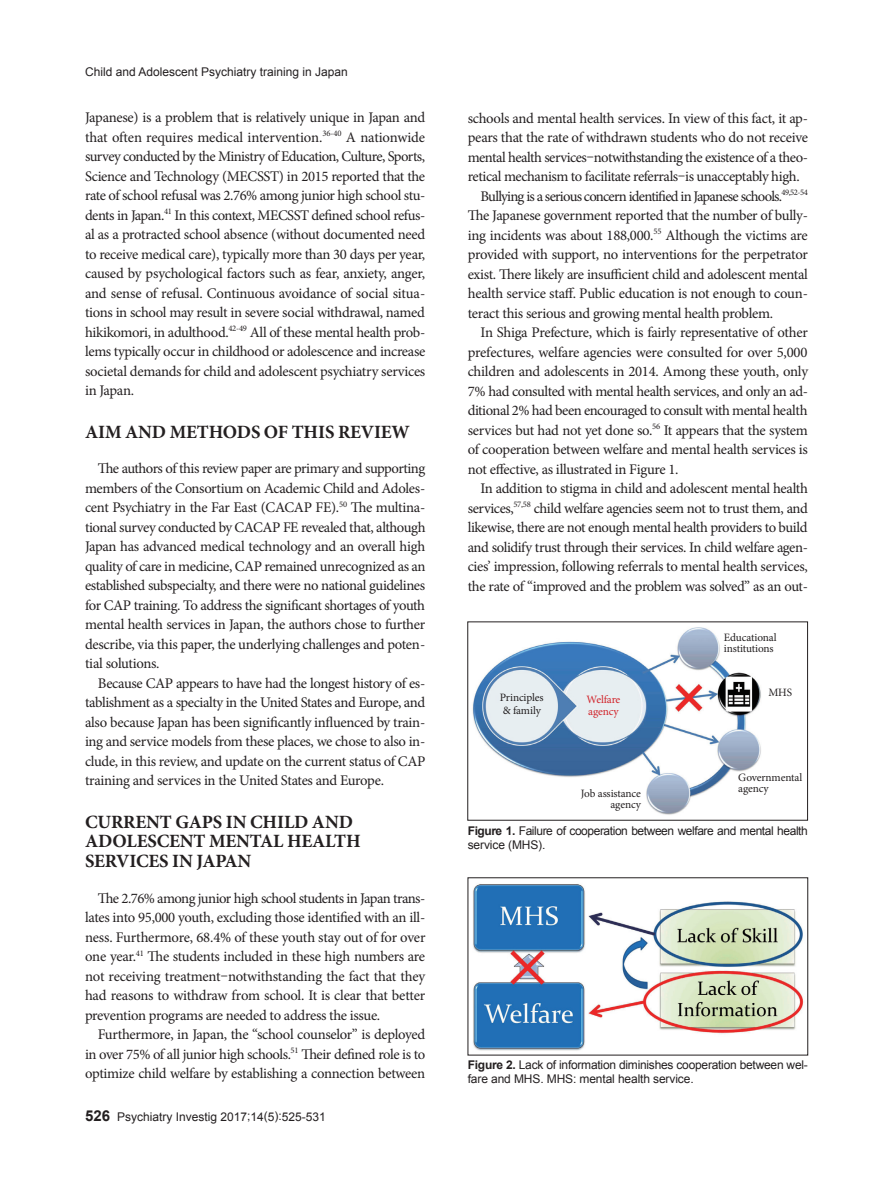
<style>
.page{position:relative;width:893px;height:1191px;background:#fff}
.page>*{position:absolute;margin:0;border:0;box-sizing:border-box;transform-origin:0 0}
.큰제목{font:700 18.75px "Minion Pro";letter-spacing:-.01em;color:#231f20}
.본문{font:14.7px/19.5px "Minion Pro";letter-spacing:-.025em;color:#231f20;text-align:justify}
.그림제목{font:12px/13.5px "Arial";letter-spacing:-.01em;color:#231f20}
.그림제목-2{font:12px/13.5px "Arial";letter-spacing:-.035em;color:#231f20}
.그래프_글{font:11.25px "Minion Pro";letter-spacing:-.015em;color:#231f20}
.그래프_글-2{font:11.25px "Minion Pro";letter-spacing:-.015em;color:#d1232a}
.s1{font-weight:700;font-size:15px}
.s2{font-weight:700}
</style>
<div class="page">
<img style="left:473px;top:884px;width:331px;height:167px">
<img style="left:472px;top:627px;width:289px;height:188px">
<p class="그림제목" style="left:85px;top:65px;width:264px">Child and Adolescent Psychiatry training in Japan</p>
<p class="본문" style="left:85px;top:108px;width:342px">Japanese) is a problem that is relatively unique in Japan and that often requires medical intervention.<sup>36-40</sup> A nationwide survey conducted by the Ministry of Education, Culture, Sports, Science and Technology (MECSST) in 2015 reported that the rate of school refusal was 2.76% among junior high school stu&shy;dents in Japan.<sup>41</sup> In this context, MECSST defined school refus&shy;al as a protracted school absence (without documented need to receive medical care), typically more than 30 days per year, caused by psychological factors such as fear, anxiety, anger, and sense of refusal. Continuous avoidance of social situa&shy;tions in school may result in severe social withdrawal, named hikikomori, in adulthood.<sup>42-49</sup> All of these mental health prob&shy;lems typically occur in childhood or adolescence and increase societal demands for child and adolescent psychiatry services in Japan.</p>
<p class="큰제목" style="left:85px;top:420px;width:326px">AIM AND METHODS OF THIS REVIEW</p>
<p class="본문" style="left:85px;top:459px;width:342px;text-indent:13px">The authors of this review paper are primary and supporting members of the Consortium on Academic Child and Adoles&shy;cent Psychiatry in the Far East (CACAP FE).<sup>50</sup> The multina&shy;tional survey conducted by CACAP FE revealed that, although Japan has advanced medical technology and an overall high quality of care in medicine, CAP remained unrecognized as an established subspecialty, and there were no national guidelines for CAP training. To address the significant shortages of youth mental health services in Japan, the authors chose to further describe, via this paper, the underlying challenges and poten&shy;tial solutions.</p>
<p class="본문" style="left:85px;top:673px;width:342px;text-indent:13px">Because CAP appears to have had the longest history of es&shy;tablishment as a specialty in the United States and Europe, and also because Japan has been significantly influenced by train&shy;ing and service models from these places, we chose to also in&shy;clude, in this review, and update on the current status of CAP training and services in the United States and Europe.</p>
<p class="큰제목" style="left:85px;top:810px;width:269px">CURRENT GAPS IN CHILD AND</p>
<p class="큰제목" style="left:85px;top:830px;width:277px">ADOLESCENT MENTAL HEALTH</p>
<p class="큰제목" style="left:85px;top:849px;width:168px">SERVICES IN JAPAN</p>
<p class="본문" style="left:85px;top:888px;width:342px;text-indent:13px">The 2.76% among junior high school students in Japan trans&shy;lates into 95,000 youth, excluding those identified with an ill&shy;ness. Furthermore, 68.4% of these youth stay out of for over one year.<sup>41</sup> The students included in these high numbers are not receiving treatment–notwithstanding the fact that they had reasons to withdraw from school. It is clear that better prevention programs are needed to address the issue.</p>
<p class="본문" style="left:85px;top:1024px;width:342px;text-indent:13px">Furthermore, in Japan, the “school counselor” is deployed in over 75% of all junior high schools.<sup>51</sup> Their defined role is to optimize child welfare by establishing a connection between</p>
<p class="그림제목" style="left:85px;top:1110px;width:242px"><span class="s1">526</span> Psychiatry Investig 2017;14(5):525-531</p>
<p class="본문" style="left:468px;top:108px;width:342px">schools and mental health services. In view of this fact, it ap&shy;pears that the rate of withdrawn students who do not receive mental health services–notwithstanding the existence of a theo&shy;retical mechanism to facilitate referrals–is unacceptably high.</p>
<p class="본문" style="left:468px;top:186px;width:342px;text-indent:13px">Bullying is a serious concern identified in Japanese schools.<sup>49,52-54<br></sup>The Japanese government reported that the number of bully&shy;ing incidents was about 188,000.<sup>55</sup> Although the victims are provided with support, no interventions for the perpetrator exist. There likely are insufficient child and adolescent mental health service staff. Public education is not enough to coun&shy;teract this serious and growing mental health problem.</p>
<p class="본문" style="left:468px;top:323px;width:342px;text-indent:13px">In Shiga Prefecture, which is fairly representative of other prefectures, welfare agencies were consulted for over 5,000 children and adolescents in 2014. Among these youth, only 7% had consulted with mental health services, and only an ad&shy;ditional 2% had been encouraged to consult with mental health services but had not yet done so.<sup>56</sup> It appears that the system of cooperation between welfare and mental health services is not effective, as illustrated in Figure 1.</p>
<p class="본문" style="left:468px;top:479px;width:342px;text-indent:13px">In addition to stigma in child and adolescent mental health services,<sup>57,58</sup> child welfare agencies seem not to trust them, and likewise, there are not enough mental health providers to build and solidify trust through their services. In child welfare agen&shy;cies’ impression, following referrals to mental health services, the rate of “improved and the problem was solved” as an out-</p>
<p class="그래프_글" style="left:500px;top:690px;width:45px">Principles</p>
<p class="그래프_글" style="left:503px;top:702px;width:40px">&amp; family</p>
<p class="그래프_글-2" style="left:587px;top:691px;width:35px">Welfare</p>
<p class="그래프_글-2" style="left:588px;top:704px;width:32px">agency</p>
<p class="그래프_글" style="left:581px;top:785px;width:62px">Job assistance</p>
<p class="그래프_글" style="left:610px;top:797px;width:32px">agency</p>
<p class="그래프_글" style="left:724px;top:630px;width:54px">Educational</p>
<p class="그래프_글" style="left:724px;top:641px;width:51px">institutions</p>
<p class="그래프_글" style="left:768px;top:685px;width:25px">MHS</p>
<p class="그래프_글" style="left:738px;top:770px;width:65px">Governmental</p>
<p class="그래프_글" style="left:738px;top:781px;width:32px">agency</p>
<p class="그림제목-2" style="left:468px;top:824px;width:342px"><span class="s2">Figure 1.</span> Failure of cooperation between welfare and mental health service (MHS).</p>
<p class="그림제목" style="left:468px;top:1058px;width:342px"><span class="s2">Figure 2.</span> Lack of information diminishes cooperation between wel&shy;fare and MHS. MHS: mental health service.</p>
</div>
